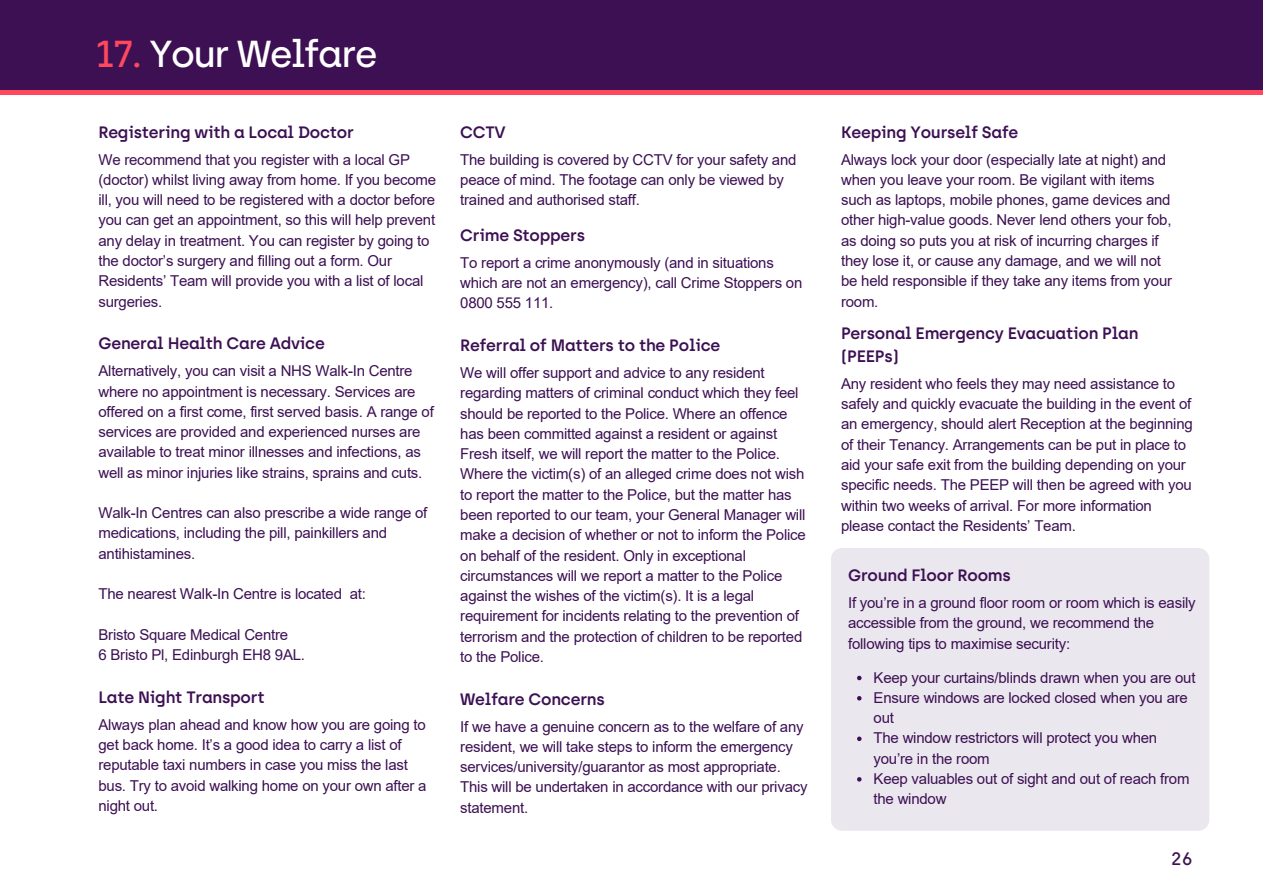
<style>
.page{position:relative;width:1263px;height:894px;background:#fff}
.page>*{position:absolute;margin:0;border:0;box-sizing:border-box;transform-origin:0 0}
.t1{font:500 37.5px "Archia";letter-spacing:-.04em;color:#fff}
.t2{font:500 18px "Archia";color:#3c1053}
.t3{font:600 16.5px/22.5px "Archia";letter-spacing:-.015em;color:#3c1053}
.t4{font:15px/20.2px "Arial";letter-spacing:-.015em;color:#3c1053}
.s1{color:#ff485e}
</style>
<div class="page">
<div style="left:0;top:0;width:1263px;height:93px;background:#3c1053"></div>
<hr style="left:0;top:91px;width:1263px;height:4px;background:#ff485e">
<div style="left:831px;top:547px;width:378px;height:283px;background:#ebe7ee;border-radius:11px"></div>
<svg style="left:857px;top:675px;width:4px;height:5px"></svg>
<svg style="left:857px;top:696px;width:4px;height:4px"></svg>
<svg style="left:857px;top:736px;width:4px;height:4px"></svg>
<svg style="left:857px;top:777px;width:4px;height:4px"></svg>
<h1 class="t1" style="left:95px;top:31px;width:284px"><span class="s1">17.</span> Your Welfare</h1>
<h3 class="t3" style="left:98px;top:120px;width:257px">Registering with a Local Doctor</h3>
<p class="t4" style="left:98px;top:149px;width:339px">We recommend that you register with a local GP (doctor) whilst living away from home. If you become ill, you will need to be registered with a doctor before you can get an appointment, so this will help prevent any delay in treatment. You can register by going to the doctor’s surgery and filling out a form. Our Residents’ Team will provide you with a list of local surgeries.</p>
<h3 class="t3" style="left:98px;top:332px;width:228px">General Health Care Advice</h3>
<p class="t4" style="left:98px;top:361px;width:337px">Alternatively, you can visit a NHS Walk-In Centre where no appointment is necessary. Services are offered on a first come, first served basis. A range of services are provided and experienced nurses are available to treat minor illnesses and infections, as well as minor injuries like strains, sprains and cuts.</p>
<p class="t4" style="left:98px;top:502px;width:330px">Walk-In Centres can also prescribe a wide range of medications, including the pill, painkillers and antihistamines.</p>
<p class="t4" style="left:98px;top:583px;width:269px">The nearest Walk-In Centre is located at:</p>
<p class="t4" style="left:98px;top:624px;width:191px">Bristo Square Medical Centre</p>
<p class="t4" style="left:98px;top:644px;width:208px">6 Bristo Pl, Edinburgh EH8 9AL.</p>
<h3 class="t3" style="left:98px;top:685px;width:168px">Late Night Transport</h3>
<p class="t4" style="left:98px;top:714px;width:330px">Always plan ahead and know how you are going to get back home. It’s a good idea to carry a list of reputable taxi numbers in case you miss the last bus. Try to avoid walking home on your own after a night out.</p>
<h3 class="t3" style="left:460px;top:120px;width:47px">CCTV</h3>
<p class="t4" style="left:460px;top:149px;width:338px">The building is covered by CCTV for your safety and peace of mind. The footage can only be viewed by trained and authorised staff.</p>
<p class="t3" style="left:460px;top:224px;width:126px">Crime Stoppers</p>
<h3 class="t4" style="left:460px;top:252px;width:344px">To report a crime anonymously (and in situations which are not an emergency), call Crime Stoppers on<br>0800 555 111.</h3>
<p class="t3" style="left:460px;top:334px;width:262px">Referral of Matters to the Police</p>
<h3 class="t4" style="left:460px;top:362px;width:347px">We will offer support and advice to any resident regarding matters of criminal conduct which they feel should be reported to the Police. Where an offence has been committed against a resident or against Fresh itself, we will report the matter to the Police.<br>Where the victim(s) of an alleged crime does not wish to report the matter to the Police, but the matter has been reported to our team, your General Manager will make a decision of whether or not to inform the Police on behalf of the resident. Only in exceptional circumstances will we report a matter to the Police against the wishes of the victim(s). It is a legal requirement for incidents relating to the prevention of terrorism and the protection of children to be reported to the Police.</h3>
<p class="t3" style="left:460px;top:687px;width:146px">Welfare Concerns</p>
<h3 class="t4" style="left:460px;top:716px;width:349px">If we have a genuine concern as to the welfare of any resident, we will take steps to inform the emergency services/university/guarantor as most appropriate.<br>This will be undertaken in accordance with our privacy statement.</h3>
<h3 class="t3" style="left:841px;top:120px;width:179px">Keeping Yourself Safe</h3>
<p class="t4" style="left:841px;top:149px;width:333px">Always lock your door (especially late at night) and when you leave your room. Be vigilant with items such as laptops, mobile phones, game devices and other high-value goods. Never lend others your fob, as doing so puts you at risk of incurring charges if they lose it, or cause any damage, and we will not be held responsible if they take any items from your room.</p>
<h3 class="t3" style="left:841px;top:322px;width:299px">Personal Emergency Evacuation Plan (PEEPs)</h3>
<p class="t4" style="left:841px;top:373px;width:353px">Any resident who feels they may need assistance to safely and quickly evacuate the building in the event of an emergency, should alert Reception at the beginning of their Tenancy. Arrangements can be put in place to aid your safe exit from the building depending on your specific needs. The PEEP will then be agreed with you within two weeks of arrival. For more information please contact the Residents’ Team.</p>
<p class="t3" style="left:848px;top:564px;width:164px">Ground Floor Rooms</p>
<p class="t4" style="left:848px;top:592px;width:349px">If you’re in a ground floor room or room which is easily accessible from the ground, we recommend the following tips to maximise security:</p>
<p class="t4" style="left:873px;top:667px;width:323px">Keep your curtains/blinds drawn when you are out</p>
<p class="t4" style="left:873px;top:687px;width:316px">Ensure windows are locked closed when you are out</p>
<p class="t4" style="left:873px;top:727px;width:285px">The window restrictors will protect you when you’re in the room</p>
<p class="t4" style="left:873px;top:768px;width:317px">Keep valuables out of sight and out of reach from the window</p>
<p class="t2" style="left:1171px;top:847px;width:23px">26</p>
</div>
